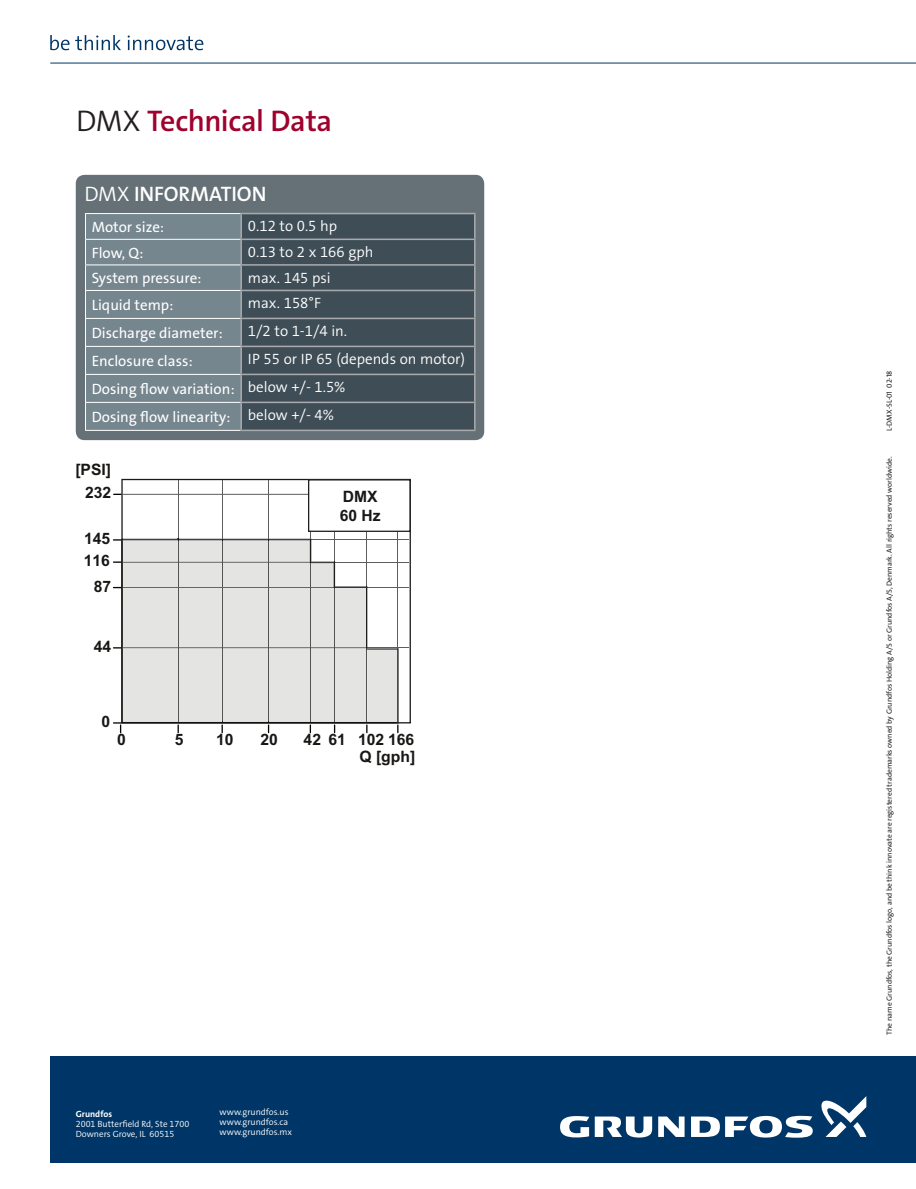
<style>
.page{position:relative;width:916px;height:1189px;background:#fff}
.page>*{position:absolute;margin:0;border:0;box-sizing:border-box;transform-origin:0 0}
.t1{font:30px "Grundfos The Sans V2 OT 6 SB";letter-spacing:-.015em;color:#9e022d}
.t2{font:21px "Grundfos The Sans V2 OT 6 SB";letter-spacing:-.005em;color:#fff}
.t3{font:700 15.75px/23px "Arial";color:#181715;text-align:right}
.t4{font:700 15.6px/18.8px "Arial";color:#181716}
.t5{font:15px/28px "Grundfos The Sans V2 OT 5 R";color:#fff}
.t6{font:15px "Grundfos The Sans V2 OT 4 SL";color:#fff}
.t7{font:9px/9.9px "Grundfos The Sans V2 OT 4 SL";color:#fff}
.t8{font:9px "Grundfos The Sans V2 OT 7 B";color:#fff}
.t9{font:7.5px "Grundfos The Sans V2 OT 5 R";color:#231f20}
.s1{font-family:"Grundfos The Sans V2 OT 4 SL";color:#231f20}
.s2{font-family:"Grundfos The Sans V2 OT 4 SL"}
</style>
<div class="page">
<div style="left:50px;top:1055px;width:866px;height:107px;background:#003667"></div>
<hr style="left:50px;top:63px;width:866px;height:1px;background:#003667">
<svg style="left:658px;top:1116px;width:26px;height:20px"></svg>
<svg style="left:595px;top:1116px;width:57px;height:21px"></svg>
<svg style="left:560px;top:1116px;width:29px;height:21px"></svg>
<svg style="left:691px;top:1115px;width:122px;height:22px"></svg>
<svg style="left:821px;top:1096px;width:45px;height:40px"></svg>
<svg style="left:50px;top:35px;width:71px;height:15px"></svg>
<svg style="left:128px;top:35px;width:75px;height:15px"></svg>
<div style="left:76px;top:175px;width:408px;height:265px;background:#657177;border-radius:9px"></div>
<div style="left:242px;top:215px;width:232px;height:214px;background:#3f4e56"></div>
<hr style="left:240px;top:213px;width:236px;height:1px;background:#a8a9ad">
<hr style="left:240px;top:214px;width:2px;height:24px;background:#a8a9ad">
<hr style="left:474px;top:214px;width:2px;height:24px;background:#a8a9ad">
<hr style="left:240px;top:238px;width:236px;height:2px;background:#a8a9ad">
<hr style="left:240px;top:240px;width:2px;height:24px;background:#a8a9ad">
<hr style="left:474px;top:240px;width:2px;height:24px;background:#a8a9ad">
<hr style="left:240px;top:264px;width:236px;height:2px;background:#a8a9ad">
<hr style="left:240px;top:266px;width:2px;height:24px;background:#a8a9ad">
<hr style="left:474px;top:266px;width:2px;height:24px;background:#a8a9ad">
<hr style="left:240px;top:290px;width:236px;height:1px;background:#a8a9ad">
<hr style="left:240px;top:291px;width:2px;height:26px;background:#a8a9ad">
<hr style="left:474px;top:291px;width:2px;height:26px;background:#a8a9ad">
<hr style="left:240px;top:317px;width:236px;height:2px;background:#a8a9ad">
<hr style="left:240px;top:319px;width:2px;height:26px;background:#a8a9ad">
<hr style="left:474px;top:319px;width:2px;height:26px;background:#a8a9ad">
<hr style="left:240px;top:345px;width:236px;height:2px;background:#a8a9ad">
<hr style="left:240px;top:347px;width:2px;height:26px;background:#a8a9ad">
<hr style="left:474px;top:347px;width:2px;height:26px;background:#a8a9ad">
<hr style="left:240px;top:373px;width:236px;height:2px;background:#a8a9ad">
<hr style="left:240px;top:375px;width:2px;height:26px;background:#a8a9ad">
<hr style="left:474px;top:375px;width:2px;height:26px;background:#a8a9ad">
<hr style="left:240px;top:401px;width:236px;height:2px;background:#a8a9ad">
<hr style="left:240px;top:403px;width:2px;height:26px;background:#a8a9ad">
<hr style="left:474px;top:403px;width:2px;height:26px;background:#a8a9ad">
<hr style="left:240px;top:429px;width:236px;height:2px;background:#a8a9ad">
<svg style="left:85px;top:213px;width:156px;height:217px;background:#7e8d94"></svg>
<hr style="left:85px;top:430px;width:155px;height:1px;background:#fff">
<svg style="left:121px;top:479px;width:290px;height:244px"></svg>
<hr style="left:121px;top:494px;width:288px;height:1px;background:#5d5d5c">
<svg style="left:114px;top:493px;width:7px;height:2px"></svg>
<hr style="left:178px;top:480px;width:1px;height:242px;background:#5d5d5c">
<hr style="left:222px;top:480px;width:1px;height:242px;background:#5d5d5c">
<hr style="left:268px;top:480px;width:1px;height:242px;background:#5d5d5c">
<hr style="left:310px;top:480px;width:1px;height:241px;background:#5d5d5c">
<hr style="left:334px;top:480px;width:1px;height:241px;background:#5d5d5c">
<hr style="left:366px;top:480px;width:1px;height:242px;background:#5d5d5c">
<hr style="left:397px;top:480px;width:1px;height:243px;background:#5d5d5c">
<hr style="left:121px;top:539px;width:288px;height:1px;background:#5d5d5c">
<hr style="left:121px;top:561px;width:288px;height:1px;background:#5d5d5c">
<hr style="left:121px;top:587px;width:288px;height:1px;background:#5d5d5c">
<hr style="left:121px;top:647px;width:288px;height:1px;background:#5d5d5c">
<svg style="left:113px;top:538px;width:286px;height:195px"></svg>
<div style="left:308px;top:479px;width:103px;height:53px;background:#fff;border:1px solid #231f20"></div>
<h1 class="t1" style="left:76px;top:101px;width:258px"><span class="s1">DMX</span> Technical Data</h1>
<h2 class="t2" style="left:84px;top:180px;width:184px"><span class="s2">DMX</span> INFORMATION</h2>
<h3 class="t5" style="left:92px;top:213px;width:74px">Motor size:</h3>
<h3 class="t6" style="left:248px;top:217px;width:91px">0.12 to 0.5 hp</h3>
<h3 class="t5" style="left:92px;top:239px;width:53px">Flow, Q:</h3>
<h3 class="t6" style="left:248px;top:242px;width:127px">0.13 to 2 x 166 gph</h3>
<h3 class="t5" style="left:92px;top:264px;width:111px">System pressure:</h3>
<h3 class="t6" style="left:248px;top:268px;width:84px">max. 145 psi</h3>
<h3 class="t5" style="left:92px;top:291px;width:83px">Liquid temp:</h3>
<h3 class="t6" style="left:248px;top:293px;width:75px">max. 158°F</h3>
<h3 class="t5" style="left:92px;top:319px;width:133px">Discharge diameter:</h3>
<h3 class="t6" style="left:248px;top:321px;width:100px">1/2 to 1-1/4 in.</h3>
<h3 class="t5" style="left:92px;top:347px;width:103px">Enclosure class:</h3>
<h3 class="t6" style="left:248px;top:349px;width:219px">IP 55 or IP 65 (depends on motor)</h3>
<h3 class="t5" style="left:92px;top:375px;width:255px">Dosing flow variation: <span class="s2">below +/- 1.5%<br></span>Dosing flow linearity: <span class="s2">below +/- 4%</span></h3>
<h3 class="t3" style="left:75px;top:459px;width:37px">[PSI]<br>232</h3>
<h3 class="t3" style="left:84px;top:528px;width:28px;line-height:22.2px;text-align:left">145<br>116</h3>
<h3 class="t3" style="left:94px;top:575px;width:19px">87</h3>
<h3 class="t3" style="left:94px;top:635px;width:19px">44</h3>
<h3 class="t3" style="left:101px;top:710px;width:10px">0</h3>
<h3 class="t4" style="left:340px;top:488px;width:42px">DMX<br>60 Hz</h3>
<h3 class="t3" style="left:117px;top:729px;width:10px">0</h3>
<h3 class="t3" style="left:260px;top:729px;width:19px">20</h3>
<h3 class="t3" style="left:304px;top:729px;width:19px">42</h3>
<h3 class="t3" style="left:328px;top:732px;width:88px;line-height:16.4px">61 102 166<br>Q [gph]</h3>
<h3 class="t3" style="left:175px;top:729px;width:10px">5</h3>
<h3 class="t3" style="left:216px;top:729px;width:19px">10</h3>
<p class="t8" style="left:76px;top:1107px;width:38px">Grundfos</p>
<p class="t7" style="left:76px;top:1118px;width:115px">2001 Butterfield Rd, Ste 1700<br>Downers Grove, IL 60515</p>
<p class="t7" style="left:220px;top:1107px;width:74px">www.grundfos.us www.grundfos.ca www.grundfos.mx</p>
<p class="t9" style="left:884px;top:431px;width:62px;rotate:-90deg">L-DMX-SL-01 02-18</p>
<p class="t9" style="left:884px;top:1034px;width:580px;rotate:-90deg">The name Grundfos, the Grundfos logo, and be think innovate are registered trademarks owned by Grundfos Holding A/S or Grundfos A/S, Denmark. All rights reserved worldwide.</p>
</div>
